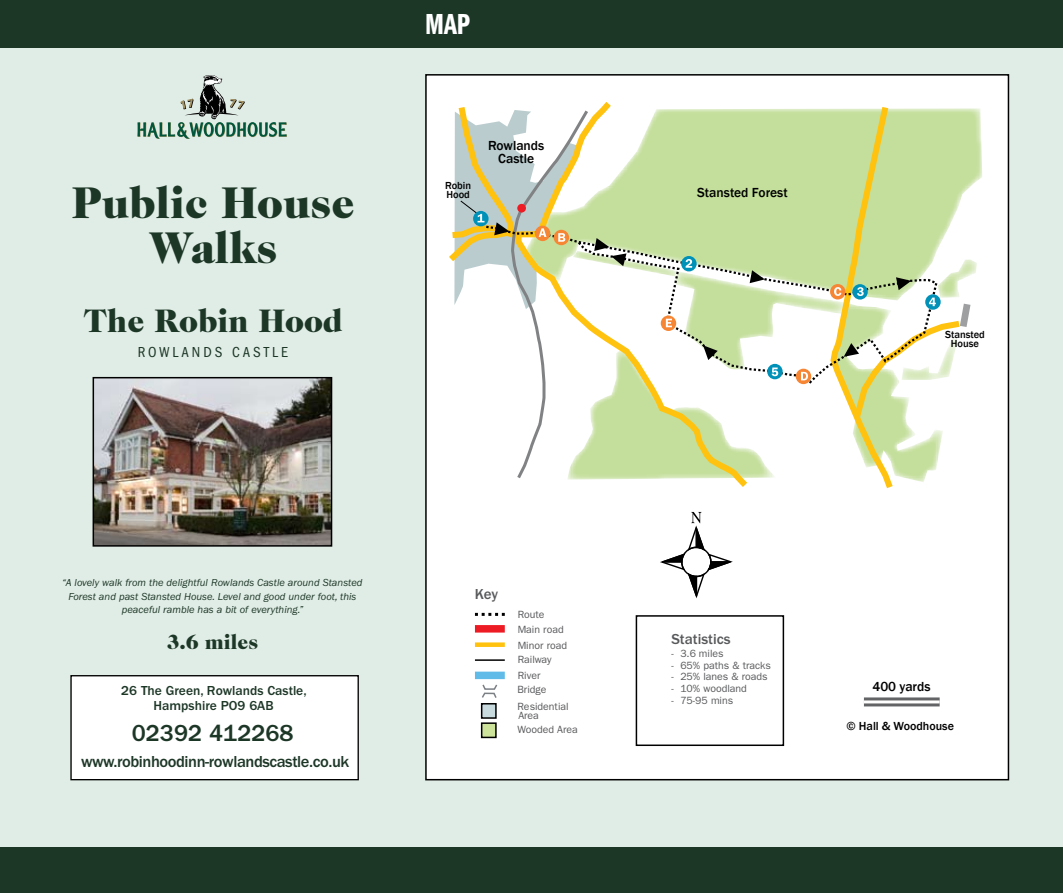
<style>
.page{position:relative;width:1063px;height:893px;background:#fff}
.page>*{position:absolute;margin:0;border:0;box-sizing:border-box;transform-origin:0 0}
.t1{font:900 45px/45px "Caslon 224 Std";color:#1d3727;text-align:center}
.t2{font:900 33px "Caslon 224 Std";color:#1d3727}
.t3{font:30px "ITC Franklin Gothic Std Dm Cp";color:#fff}
.t4{font:500 24px "ITC Franklin Gothic Std";color:#1d3727}
.t5{font:900 21px "Caslon 224 Std";color:#1d3727}
.t6{font:500 16.5px "ITC Franklin Gothic Std";letter-spacing:-.025em;color:#1d3727}
.t7{font:condensed 15px "ITC Franklin Gothic Std";letter-spacing:.2em;color:#1d3727}
.t8{font:500 15px "ITC Franklin Gothic Std";color:#58595b}
.t9{font:500 13.5px/15px "ITC Franklin Gothic Std";color:#1d3727;text-align:center}
.t10{font:500 13.5px/13.5px "Franklin Gothic";color:#000;text-align:center}
.t11{font:500 12px "Franklin Gothic";color:#000}
.t12{font:italic 10.5px/13.5px "ITC Franklin Gothic Std";color:#1d3727;text-align:center}
.t13{font:10.5px/15.6px "ITC Franklin Gothic Std";color:#58595b}
.t14{font:500 10.5px/9px "Franklin Gothic";color:#000}
</style>
<div class="page">
<div style="left:0;top:45px;width:1063px;height:807px;background:#e0ede6"></div>
<div style="left:0;top:0;width:1063px;height:47px;background:#1d3727"></div>
<div style="left:0;top:847px;width:1063px;height:46px;background:#1d3727"></div>
<img style="left:96px;top:380px;width:233px;height:164px">
<div style="left:93px;top:377px;width:239px;height:170px;border:2px solid #000"></div>
<div style="left:71px;top:676px;width:287px;height:104px;background:#fff"></div>
<div style="left:70px;top:675px;width:289px;height:105px;border:1px solid #000"></div>
<svg style="left:137px;top:75px;width:150px;height:64px"></svg>
<div style="left:426px;top:75px;width:582px;height:705px;background:#fff"></div>
<img style="left:627px;top:108px;width:355px;height:118px">
<img style="left:747px;top:448px;width:27px;height:30px">
<img style="left:970px;top:259px;width:7px;height:16px">
<svg style="left:449px;top:254px;width:298px;height:233px"></svg>
<svg style="left:660px;top:512px;width:73px;height:86px"></svg>
<svg style="left:627px;top:226px;width:203px;height:158px"></svg>
<svg style="left:750px;top:270px;width:15px;height:13px"></svg>
<svg style="left:703px;top:345px;width:15px;height:15px"></svg>
<div style="left:475px;top:625px;width:30px;height:8px;background:#ed1c24"></div>
<div style="left:475px;top:642px;width:30px;height:5px;background:#ffc20e"></div>
<div style="left:475px;top:672px;width:30px;height:7px;background:#61bbe9"></div>
<hr style="left:475px;top:659px;width:30px;height:2px;background:#000">
<svg style="left:475px;top:613px;width:30px;height:3px"></svg>
<svg style="left:482px;top:684px;width:16px;height:14px"></svg>
<div style="left:482px;top:704px;width:14px;height:14px;background:#c8dade"></div>
<div style="left:481px;top:703px;width:16px;height:16px;border:2px solid #000"></div>
<div style="left:482px;top:723px;width:14px;height:14px;background:#cde29a"></div>
<div style="left:481px;top:722px;width:16px;height:16px;border:2px solid #000"></div>
<svg style="left:661px;top:315px;width:15px;height:16px"></svg>
<svg style="left:666px;top:319px;width:6px;height:8px"></svg>
<div style="left:796px;top:369px;width:15px;height:15px;background:#f68634;border-radius:50%"></div>
<svg style="left:801px;top:372px;width:7px;height:8px"></svg>
<svg style="left:681px;top:256px;width:16px;height:15px"></svg>
<svg style="left:686px;top:259px;width:6px;height:9px"></svg>
<svg style="left:830px;top:107px;width:140px;height:381px"></svg>
<svg style="left:767px;top:364px;width:16px;height:15px"></svg>
<svg style="left:772px;top:367px;width:6px;height:9px"></svg>
<svg style="left:864px;top:697px;width:76px;height:9px"></svg>
<hr style="left:864px;top:700px;width:76px;height:3px;background:#fff">
<div style="left:636px;top:615px;width:148px;height:131px;border:2px solid #000"></div>
<svg style="left:452px;top:102px;width:175px;height:376px"></svg>
<p class="t1" style="left:72px;top:180px;width:284px">Public House<br>Walks</p>
<p class="t2" style="left:83px;top:302px;width:261px">The Robin Hood</p>
<p class="t7" style="left:138px;top:343px;width:152px">ROWLANDS CASTLE</p>
<p class="t3" style="left:425px;top:8px;width:46px">MAP</p>
<p class="t14" style="left:445px;top:181px;width:28px">Robin<br>Hood</p>
<p class="t10" style="left:488px;top:138px;width:58px">Rowlands<br>Castle</p>
<p class="t12" style="left:62px;top:576px;width:302px">“A lovely walk from the delightful Rowlands Castle around Stansted<br>Forest and past Stansted House. Level and good under foot, this peaceful ramble has a bit of everything.”</p>
<p class="t5" style="left:167px;top:629px;width:93px">3.6 miles</p>
<p class="t9" style="left:121px;top:683px;width:187px">26 The Green, Rowlands Castle,<br>Hampshire PO9 6AB</p>
<p class="t4" style="left:132px;top:720px;width:163px">02392 412268</p>
<p class="t6" style="left:81px;top:752px;width:270px">www.robinhoodinn-rowlandscastle.co.uk</p>
<p class="t8" style="left:475px;top:586px;width:25px">Key</p>
<p class="t13" style="left:518px;top:606px;width:51px">Route<br>Main road<br>Minor road</p>
<p class="t13" style="left:518px;top:652px;width:35px">Railway<br>River</p>
<p class="t13" style="left:517px;top:682px;width:53px;line-height:16.4px">Bridge<br>Residential</p>
<p class="t13" style="left:518px;top:709px;width:62px;line-height:14px">Area<br>Wooded Area</p>
<p class="t10" style="left:697px;top:185px;width:92px">Stansted Forest</p>
<p class="t14" style="left:945px;top:330px;width:41px;text-align:center">Stansted<br>House</p>
<p class="t8" style="left:671px;top:631px;width:61px">Statistics</p>
<p class="t13" style="left:671px;top:646px;width:54px">- miles</p>
<p class="t13" style="left:671px;top:657px;width:101px">- 65% paths &amp; tracks</p>
<p class="t13" style="left:671px;top:669px;width:98px">- 25% lanes &amp; roads</p>
<p class="t13" style="left:671px;top:681px;width:77px">- 10% woodland</p>
<p class="t13" style="left:671px;top:693px;width:63px">- 75-95 mins</p>
<p class="t13" style="left:680px;top:645px;width:17px">3.6</p>
<p class="t10" style="left:872px;top:680px;width:60px">400 yards</p>
<p class="t11" style="left:847px;top:719px;width:109px">© Hall &amp; Woodhouse</p>
</div>
